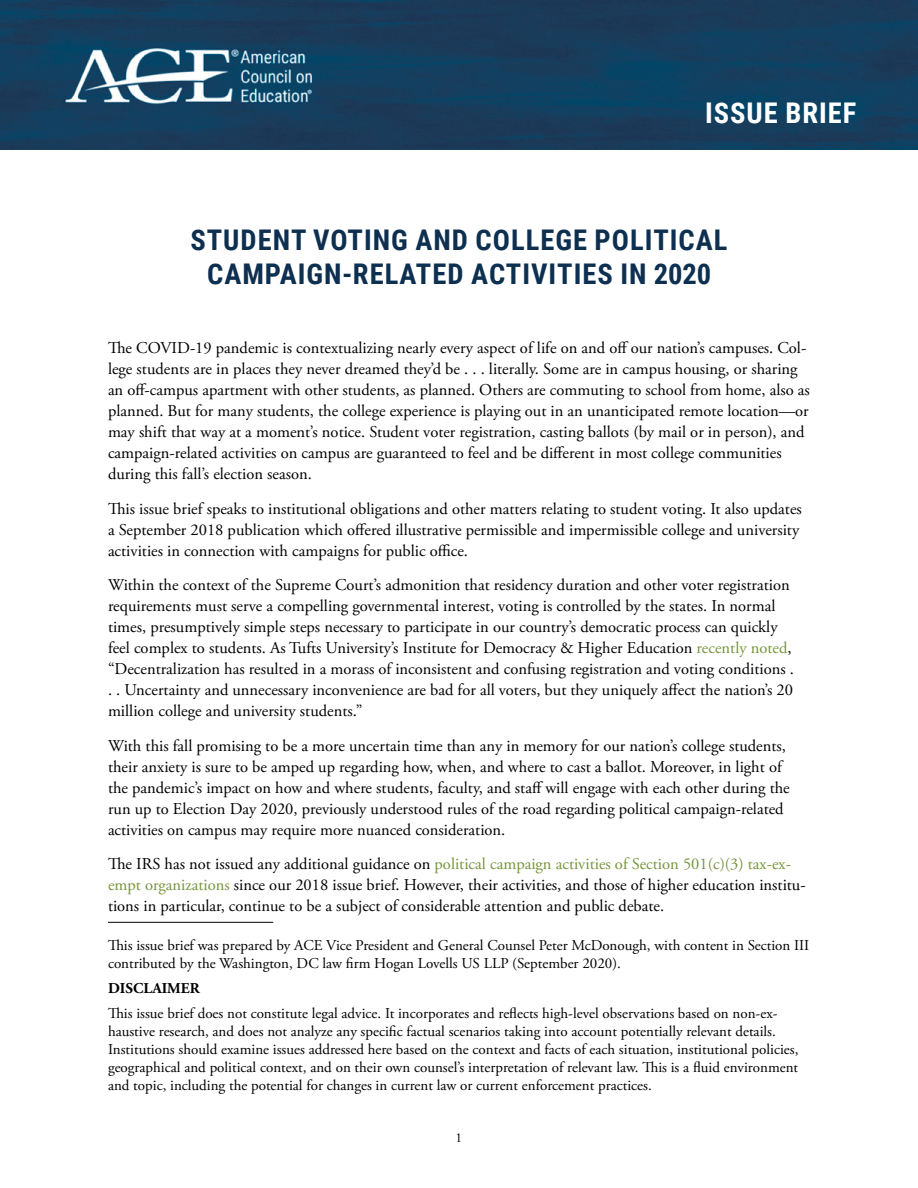
<style>
.page{position:relative;width:918px;height:1188px;background:#fff}
.page>*{position:absolute;margin:0;border:0;box-sizing:border-box;transform-origin:0 0}
.t1{font:700 28.5px/34.2px "Roboto Condensed";letter-spacing:.035em;color:#0d2f50;text-align:center}
.t2{font:700 28.5px "Roboto Condensed";letter-spacing:.035em;color:#fff}
.t3{font:16.5px/21px "Adobe Garamond Pro";color:#000}
.t4{font:15px/18px "Adobe Garamond Pro";color:#000}
.t5{font:700 15px "Adobe Garamond Pro";color:#000}
.t6{font:13.5px "Adobe Garamond Pro";color:#000}
.s1{color:#76943c}
</style>
<div class="page">
<img style="left:0;top:0;width:918px;height:150px">
<hr style="left:108px;top:922px;width:165px;height:1px;background:#000">
<h1 class="t2" style="left:705px;top:93px;width:153px">ISSUE BRIEF</h1>
<h1 class="t1" style="left:190px;top:222px;width:539px">STUDENT VOTING AND COLLEGE POLITICAL<br>CAMPAIGN-RELATED ACTIVITIES IN 2020</h1>
<p class="t3" style="left:108px;top:338px;width:703px">The COVID-19 pandemic is contextualizing nearly every aspect of life on and off our nation’s campuses. Col&shy;lege students are in places they never dreamed they’d be . . . literally. Some are in campus housing, or sharing an off-campus apartment with other students, as planned. Others are commuting to school from home, also as planned. But for many students, the college experience is playing out in an unanticipated remote location—or may shift that way at a moment’s notice. Student voter registration, casting ballots (by mail or in person), and campaign-related activities on campus are guaranteed to feel and be different in most college communities during this fall’s election season.</p>
<p class="t3" style="left:108px;top:499px;width:695px">This issue brief speaks to institutional obligations and other matters relating to student voting. It also updates a September 2018 publication which offered illustrative permissible and impermissible college and university activities in connection with campaigns for public office.</p>
<p class="t3" style="left:108px;top:575px;width:687px">Within the context of the Supreme Court’s admonition that residency duration and other voter registration requirements must serve a compelling governmental interest, voting is controlled by the states. In normal times, presumptively simple steps necessary to participate in our country’s democratic process can quickly feel complex to students. As Tufts University’s Institute for Democracy &amp; Higher Education <span class="s1">recently noted</span>, “Decentralization has resulted in a morass of inconsistent and confusing registration and voting conditions . . . Uncertainty and unnecessary inconvenience are bad for all voters, but they uniquely affect the nation’s 20 million college and university students.”</p>
<p class="t3" style="left:108px;top:736px;width:683px">With this fall promising to be a more uncertain time than any in memory for our nation’s college students, their anxiety is sure to be amped up regarding how, when, and where to cast a ballot. Moreover, in light of the pandemic’s impact on how and where students, faculty, and staff will engage with each other during the run up to Election Day 2020, previously understood rules of the road regarding political campaign-related activities on campus may require more nuanced consideration.</p>
<p class="t3" style="left:108px;top:854px;width:699px">The IRS has not issued any additional guidance on <span class="s1">political campaign activities of Section 501(c)(3) tax-ex&shy;empt organizations</span> since our 2018 issue brief. However, their activities, and those of higher education institu&shy;tions in particular, continue to be a subject of considerable attention and public debate.</p>
<p class="t4" style="left:108px;top:937px;width:703px">This issue brief was prepared by ACE Vice President and General Counsel Peter McDonough, with content in Section III contributed by the Washington, DC law firm Hogan Lovells US LLP (September 2020).</p>
<p class="t5" style="left:108px;top:980px;width:93px">DISCLAIMER</p>
<p class="t4" style="left:108px;top:1005px;width:692px">This issue brief does not constitute legal advice. It incorporates and reflects high-level observations based on non-ex&shy;haustive research, and does not analyze any specific factual scenarios taking into account potentially relevant details.<br>Institutions should examine issues addressed here based on the context and facts of each situation, institutional policies, geographical and political context, and on their own counsel’s interpretation of relevant law. This is a fluid environment and topic, including the potential for changes in current law or current enforcement practices.</p>
<p class="t6" style="left:456px;top:1130px;width:8px">1</p>
</div>
